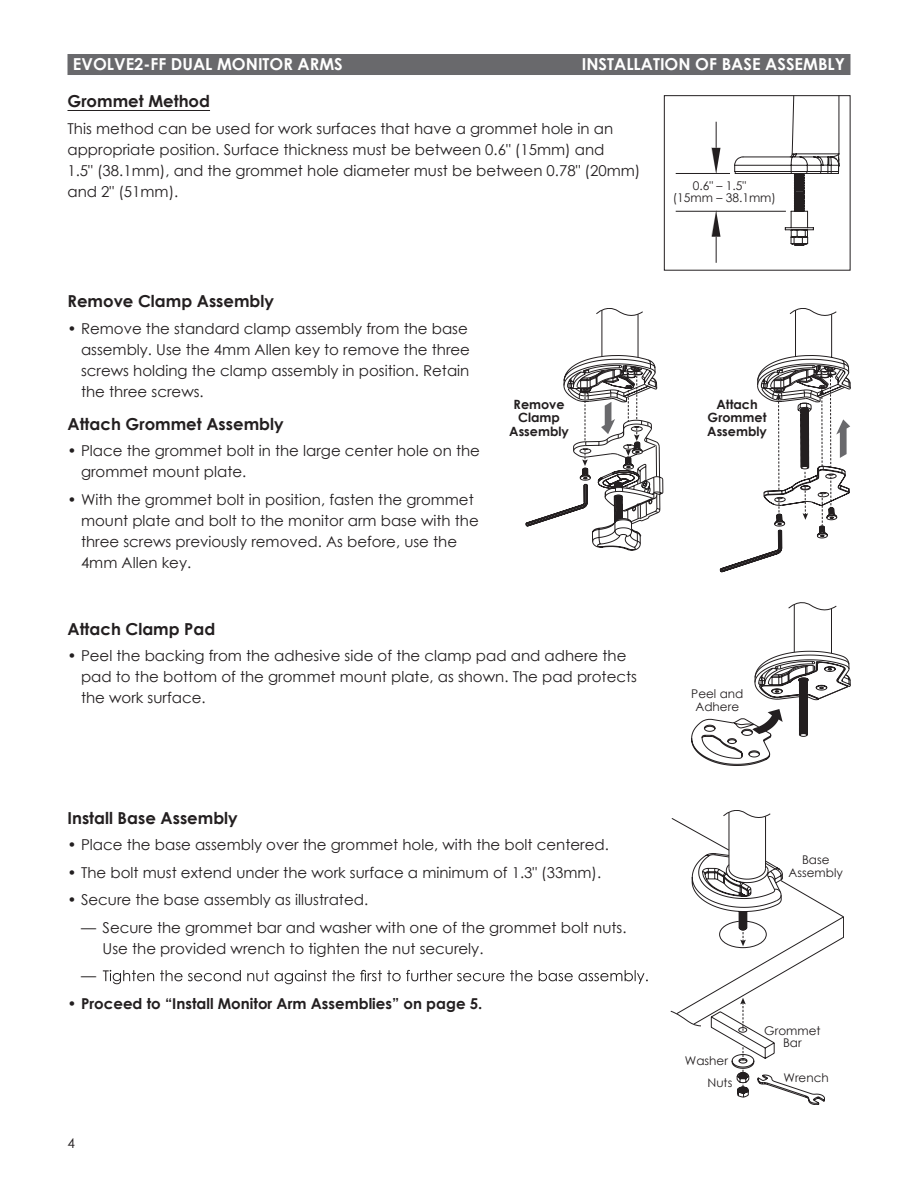
<style>
.page{position:relative;width:918px;height:1188px;background:#fff}
.page>*{position:absolute;margin:0;border:0;box-sizing:border-box;transform-origin:0 0}
.t1{font:700 16.5px "Century Gothic";color:#231f20}
.t2{font:700 16.5px "Century Gothic";color:#fff}
.t3{font:15px/21px "Century Gothic";color:#231f20}
.t4{font:700 15px "Century Gothic";color:#231f20}
.t5{font:13.5px "Century Gothic";color:#231f20}
.t6{font:700 12.75px/13.5px "Century Gothic";color:#231f20;text-align:center}
.t7{font:12px/12.8px "Century Gothic";color:#231f20;text-align:center}
.s1{font-weight:400}
</style>
<div class="page">
<hr style="left:68px;top:110px;width:142px;height:1px;background:#231f20">
<svg style="left:103px;top:970px;width:545px;height:14px"></svg>
<svg style="left:712px;top:212px;width:9px;height:51px"></svg>
<svg style="left:712px;top:122px;width:9px;height:51px"></svg>
<hr style="left:676px;top:211px;width:110px;height:1px;background:#231f20">
<hr style="left:676px;top:173px;width:54px;height:1px;background:#231f20">
<svg style="left:734px;top:97px;width:105px;height:149px"></svg>
<div style="left:664px;top:95px;width:186px;height:176px;border:1px solid #231f20"></div>
<div style="left:68px;top:54px;width:782px;height:21px;background:#69696c"></div>
<svg style="left:588px;top:308px;width:59px;height:243px"></svg>
<svg style="left:525px;top:359px;width:139px;height:168px"></svg>
<svg style="left:720px;top:308px;width:130px;height:264px"></svg>
<svg style="left:691px;top:651px;width:159px;height:115px"></svg>
<hr style="left:794px;top:604px;width:1px;height:48px;background:#231f20">
<hr style="left:831px;top:609px;width:1px;height:44px;background:#231f20">
<svg style="left:788px;top:602px;width:49px;height:11px"></svg>
<svg style="left:671px;top:810px;width:173px;height:295px"></svg>
<p class="t2" style="left:73px;top:52px;width:271px">EVOLVE2-FF DUAL MONITOR ARMS</p>
<p class="t2" style="left:582px;top:52px;width:265px">INSTALLATION OF BASE ASSEMBLY</p>
<p class="t1" style="left:68px;top:88px;width:144px">Grommet Method</p>
<p class="t3" style="left:68px;top:118px;width:574px">This method can be used for work surfaces that have a grommet hole in an appropriate position. Surface thickness must be between 0.6" (15mm) and<br>1.5" (38.1mm), and the grommet hole diameter must be between 0.78" (20mm) and 2" (51mm).</p>
<p class="t7" style="left:673px;top:179px;width:105px;text-align:left;text-indent:20px">0.6" – 1.5" (15mm – 38.1mm)</p>
<p class="t1" style="left:68px;top:289px;width:208px">Remove Clamp Assembly</p>
<p class="t3" style="left:81px;top:318px;width:391px;text-indent:-14px">• Remove the standard clamp assembly from the base assembly. Use the 4mm Allen key to remove the three screws holding the clamp assembly in position. Retain the three screws.</p>
<p class="t1" style="left:68px;top:411px;width:218px">Attach Grommet Assembly</p>
<p class="t3" style="left:81px;top:440px;width:401px;text-indent:-14px">• Place the grommet bolt in the large center hole on the grommet mount plate.</p>
<p class="t3" style="left:81px;top:488px;width:399px;text-indent:-14px">• With the grommet bolt in position, fasten the grommet mount plate and bolt to the monitor arm base with the three screws previously removed. As before, use the 4mm Allen key.</p>
<p class="t6" style="left:509px;top:397px;width:61px">Remove<br>Clamp<br>Assembly</p>
<p class="t6" style="left:707px;top:397px;width:61px">Attach<br>Grommet<br>Assembly</p>
<p class="t1" style="left:68px;top:616px;width:149px">Attach Clamp Pad</p>
<p class="t3" style="left:81px;top:645px;width:558px;text-indent:-14px">• Peel the backing from the adhesive side of the clamp pad and adhere the pad to the bottom of the grommet mount plate, as shown. The pad protects the work surface.</p>
<p class="t1" style="left:68px;top:805px;width:172px">Install Base Assembly</p>
<p class="t3" style="left:68px;top:834px;width:543px">• Place the base assembly over the grommet hole, with the bolt centered.</p>
<p class="t3" style="left:68px;top:862px;width:535px">• The bolt must extend under the work surface a minimum of 1.3" (33mm).</p>
<p class="t3" style="left:68px;top:889px;width:302px">• Secure the base assembly as illustrated.</p>
<p class="t3" style="left:103px;top:917px;width:525px;text-indent:-22px">— Secure the grommet bar and washer with one of the grommet bolt nuts.<br>Use the provided wrench to tighten the nut securely.</p>
<p class="t3" style="left:81px;top:965px;width:16px">—</p>
<p class="t4" style="left:68px;top:992px;width:416px"><span class="s1">•</span> Proceed to “Install Monitor Arm Assemblies” on page 5.</p>
<p class="t5" style="left:68px;top:1134px;width:9px">4</p>
<p class="t7" style="left:691px;top:687px;width:54px">Peel and<br>Adhere</p>
<p class="t7" style="left:789px;top:853px;width:56px">Base<br>Assembly</p>
<p class="t7" style="left:707px;top:1049px;width:26px;line-height:22.6px;text-align:left;text-indent:-23px">Washer<br>Nuts</p>
<p class="t7" style="left:764px;top:1024px;width:58px">Grommet<br>Bar</p>
<p class="t7" style="left:784px;top:1071px;width:47px">Wrench</p>
</div>
